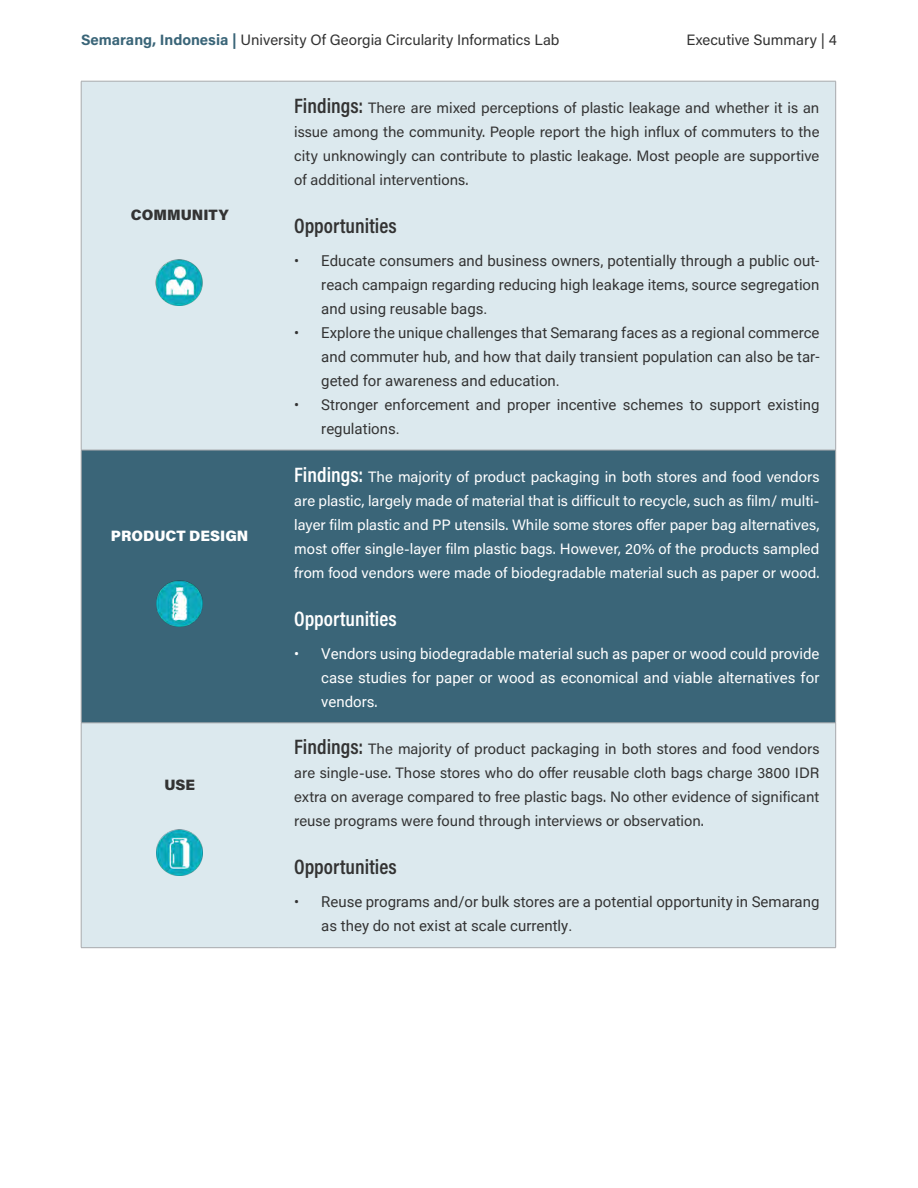
<style>
.page{position:relative;width:918px;height:1188px;background:#fff}
.page>*{position:absolute;margin:0;border:0;box-sizing:border-box;transform-origin:0 0}
.t1{font:600 21px "Acumin Pro Cond";color:#333}
.t2{font:600 21px "Acumin Pro Cond";color:#fff}
.t3{font:15px/24px "Acumin Pro";color:#333;text-align:justify}
.t4{font:15px/24px "Roboto";color:#333;text-align:justify}
.t5{font:15px/24px "Acumin Pro";color:#fff;text-align:justify}
.t6{font:15px/24px "Roboto";color:#fff;text-align:justify}
.t7{font:900 15px "Acumin Pro";color:#fff}
.t8{font:900 15px "Acumin Pro";color:#333}
.s1{font-weight:700;color:#3a6578}
.s2{font-family:"Acumin Pro Cond";font-weight:600;font-size:21px}
.s3{font-family:"Acumin Pro"}
</style>
<div class="page">
<div style="left:82px;top:82px;width:753px;height:865px;background:#dce9ee"></div>
<div style="left:82px;top:451px;width:753px;height:272px;background:#3a6578"></div>
<hr style="left:81px;top:81px;width:197px;height:1px;background:#a7a9ac">
<hr style="left:81px;top:81px;width:1px;height:369px;background:#a7a9ac">
<hr style="left:278px;top:81px;width:558px;height:1px;background:#a7a9ac">
<hr style="left:835px;top:81px;width:1px;height:369px;background:#a7a9ac">
<hr style="left:81px;top:450px;width:197px;height:1px;background:#a7a9ac">
<hr style="left:81px;top:450px;width:1px;height:273px;background:#a7a9ac">
<hr style="left:278px;top:450px;width:558px;height:1px;background:#a7a9ac">
<hr style="left:835px;top:450px;width:1px;height:273px;background:#a7a9ac">
<hr style="left:81px;top:723px;width:197px;height:1px;background:#a7a9ac">
<hr style="left:81px;top:723px;width:1px;height:225px;background:#a7a9ac">
<hr style="left:278px;top:723px;width:558px;height:1px;background:#a7a9ac">
<hr style="left:835px;top:723px;width:1px;height:225px;background:#a7a9ac">
<hr style="left:81px;top:947px;width:197px;height:1px;background:#a7a9ac">
<hr style="left:278px;top:947px;width:558px;height:1px;background:#a7a9ac">
<img style="left:153px;top:255px;width:54px;height:54px">
<img style="left:153px;top:576px;width:54px;height:54px">
<img style="left:153px;top:825px;width:54px;height:54px">
<p class="t3" style="left:81px;top:27px;width:480px"><span class="s1">Semarang, Indonesia |</span> University Of Georgia Circularity Informatics Lab</p>
<p class="t3" style="left:686px;top:27px;width:152px">Executive Summary | 4</p>
<p class="t8" style="left:131px;top:204px;width:99px">COMMUNITY</p>
<p class="t7" style="left:111px;top:525px;width:139px">PRODUCT DESIGN</p>
<p class="t8" style="left:164px;top:774px;width:32px">USE</p>
<p class="t3" style="left:294px;top:95px;width:527px"><span class="s2">Findings:</span> There are mixed perceptions of plastic leakage and whether it is an issue among the community. People report the high influx of commuters to the city unknowingly can contribute to plastic leakage. Most people are supportive of additional interventions.</p>
<h1 class="t1" style="left:294px;top:212px;width:104px">Opportunities</h1>
<p class="t4" style="left:321px;top:248px;width:500px;text-indent:-27px">• Educate consumers and business owners, potentially through a public out&shy;reach campaign regarding reducing high leakage items, source segregation and using reusable bags.</p>
<p class="t4" style="left:321px;top:320px;width:500px;text-indent:-27px">• Explore the unique challenges that Semarang faces as a regional commerce and commuter hub, and how that daily transient population can also be tar&shy;geted for awareness and education.</p>
<p class="t4" style="left:321px;top:392px;width:500px;text-indent:-27px">• Stronger enforcement and proper incentive schemes to support existing regulations.</p>
<p class="t5" style="left:294px;top:464px;width:527px"><span class="s2">Findings:</span> The majority of product packaging in both stores and food vendors are plastic, largely made of material that is difficult to recycle, such as film/ multi&shy;layer film plastic and PP utensils. While some stores offer paper bag alternatives, most offer single-layer film plastic bags. However, 20% of the products sampled from food vendors were made of biodegradable material such as paper or wood.</p>
<h1 class="t2" style="left:294px;top:605px;width:104px">Opportunities</h1>
<p class="t6" style="left:321px;top:641px;width:500px;text-indent:-27px">• Vendors using biodegradable material such as paper or wood could provide case studies for paper or wood as economical and viable alternatives for vendors<span class="s3">.</span></p>
<p class="t3" style="left:294px;top:737px;width:527px"><span class="s2">Findings:</span> The majority of product packaging in both stores and food vendors are single-use. Those stores who do offer reusable cloth bags charge 3800 IDR extra on average compared to free plastic bags. No other evidence of significant reuse programs were found through interviews or observation.</p>
<h1 class="t1" style="left:294px;top:853px;width:104px">Opportunities</h1>
<p class="t4" style="left:321px;top:890px;width:500px;text-indent:-27px">• Reuse programs and/or bulk stores are a potential opportunity in Semarang as they do not exist at scale currently.</p>
</div>
